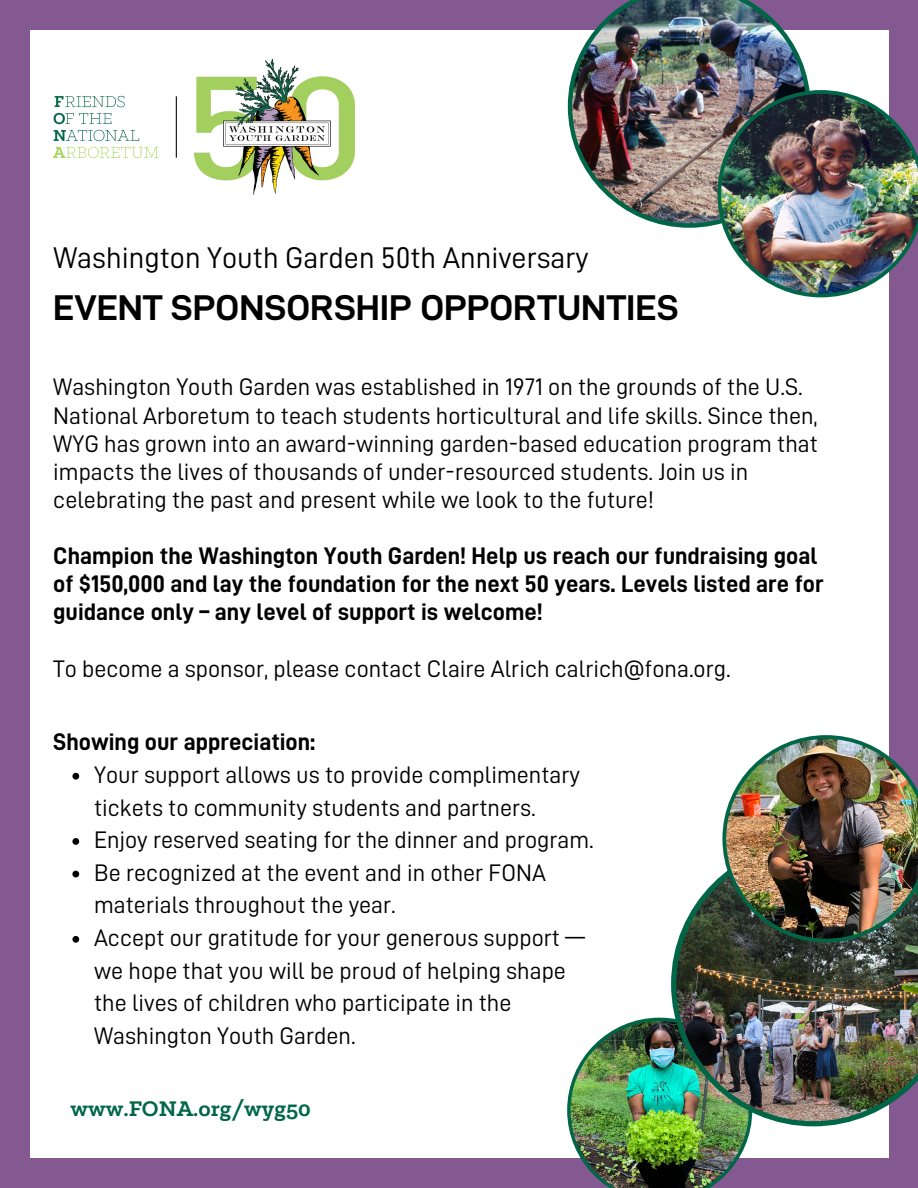
<style>
.page{position:relative;width:918px;height:1188px;background:#845991}
.page>*{position:absolute;margin:0;border:0;box-sizing:border-box;transform-origin:0 0}
.t1{font:35.85px "D DIN Exp Bold";color:#000}
.t2{font:30px "D DIN";color:#000}
.t3{font:24px/32.7px "D DIN";color:#000}
.t4{font:24px/28.2px "D DIN Bold";color:#000}
.t5{font:700 24px "Klinic Slab";color:#006647}
</style>
<div class="page">
<div style="left:30px;top:31px;width:858px;height:1127px;background:#fff"></div>
<img style="left:53px;top:59px;width:302px;height:135px">
<img style="left:568px;top:0;width:243px;height:228px">
<img style="left:717px;top:90px;width:201px;height:207px">
<img style="left:567px;top:1018px;width:184px;height:170px">
<img style="left:671px;top:875px;width:247px;height:251px">
<img style="left:722px;top:735px;width:196px;height:207px">
<svg style="left:72px;top:773px;width:7px;height:7px"></svg>
<svg style="left:72px;top:838px;width:7px;height:7px"></svg>
<svg style="left:72px;top:871px;width:7px;height:6px"></svg>
<svg style="left:72px;top:936px;width:7px;height:7px"></svg>
<p class="t2" style="left:53px;top:243px;width:537px">Washington Youth Garden 50th Anniversary</p>
<p class="t1" style="left:53px;top:287px;width:627px">EVENT SPONSORSHIP OPPORTUNTIES</p>
<p class="t3" style="left:53px;top:373px;width:766px;line-height:28.2px">Washington Youth Garden was established in 1971 on the grounds of the U.S.<br>National Arboretum to teach students horticultural and life skills. Since then, WYG has grown into an award-winning garden-based education program that impacts the lives of thousands of under-resourced students. Join us in celebrating the past and present while we look to the future!</p>
<p class="t4" style="left:53px;top:542px;width:772px">Champion the Washington Youth Garden! Help us reach our fundraising goal of $150,000 and lay the foundation for the next 50 years. Levels listed are for guidance only – any level of support is welcome!</p>
<p class="t3" style="left:53px;top:652px;width:679px">To become a sponsor, please contact Claire Alrich calrich@fona.org.</p>
<p class="t4" style="left:53px;top:728px;width:264px">Showing our appreciation:</p>
<p class="t3" style="left:94px;top:759px;width:488px">Your support allows us to provide complimentary tickets to community students and partners.</p>
<p class="t3" style="left:94px;top:824px;width:501px">Enjoy reserved seating for the dinner and program.</p>
<p class="t3" style="left:94px;top:857px;width:453px">Be recognized at the event and in other FONA materials throughout the year.</p>
<p class="t3" style="left:94px;top:922px;width:493px">Accept our gratitude for your generous support — we hope that you will be proud of helping shape the lives of children who participate in the Washington Youth Garden.</p>
<p class="t5" style="left:70px;top:1098px;width:242px">www.FONA.org/wyg50</p>
</div>
